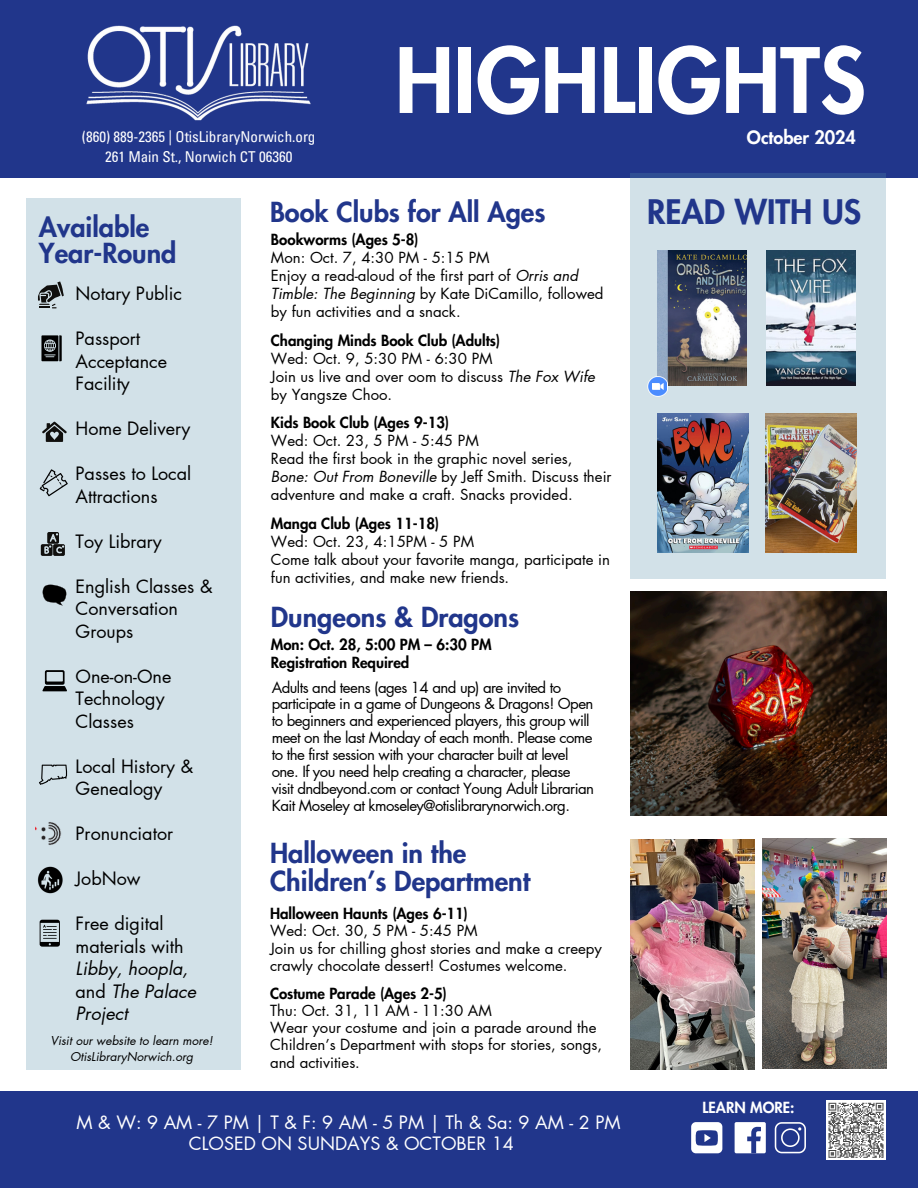
<style>
.page{position:relative;width:918px;height:1188px;background:#fff}
.page>*{position:absolute;margin:0;border:0;box-sizing:border-box;transform-origin:0 0}
.t1{font:800 87.45px "Futura LT Pro";color:#fff}
.t2{font:800 33px "Futura LT Pro";color:#21368b}
.t3{font:800 27px/28.2px "Futura LT Pro";color:#21368b}
.t4{font:18px/22.5px "Futura LT Pro";color:#000}
.t5{font:18px/21.3px "Futura LT Pro";color:#fff;text-align:center}
.t6{font:italic 18px/22.5px "Futura LT Pro";color:#000}
.t7{font:800 18px "Futura LT Pro";color:#fff}
.t8{font:15px/18px "Futura LT Pro";color:#000}
.t9{font:15px/16.8px "Futura LT Pro";letter-spacing:-.035em;color:#000}
.t10{font:800 15px "Futura LT Pro";color:#000}
.t11{font:condensed 15px "Univers LT Pro";color:#fff}
.t12{font:800 15px "Futura LT Pro";color:#fff}
.t13{font:italic 12px "Futura LT Pro";color:#000}
.s1{font-style:normal}
.s2{font-style:italic}
</style>
<div class="page">
<div style="left:0;top:1092px;width:918px;height:96px;background:#21368b"></div>
<div style="left:0;top:0;width:918px;height:177px;background:#21368b"></div>
<svg style="left:775px;top:1122px;width:31px;height:31px"></svg>
<div style="left:735px;top:1122px;width:31px;height:31px;background:#fff;border-radius:2px"></div>
<svg style="left:747px;top:1127px;width:14px;height:26px"></svg>
<div style="left:691px;top:1122px;width:31px;height:31px;background:#fff;border-radius:5px"></div>
<svg style="left:696px;top:1130px;width:22px;height:16px"></svg>
<div style="left:826px;top:1100px;width:60px;height:60px;background:#fff"></div>
<svg style="left:828px;top:1103px;width:56px;height:55px"></svg>
<div style="left:26px;top:198px;width:215px;height:872px;background:#d2e1e8"></div>
<img style="left:86px;top:25px;width:225px;height:96px">
<svg style="left:38px;top:281px;width:26px;height:27px"></svg>
<svg style="left:41px;top:335px;width:21px;height:26px"></svg>
<svg style="left:40px;top:469px;width:28px;height:27px"></svg>
<svg style="left:42px;top:422px;width:25px;height:20px"></svg>
<div style="left:47px;top:532px;width:12px;height:12px;background:#100f0d;border-radius:2px"></div>
<div style="left:41px;top:544px;width:12px;height:12px;background:#100f0d;border-radius:2px"></div>
<div style="left:53px;top:544px;width:11px;height:12px;background:#100f0d;border-radius:2px"></div>
<svg style="left:44px;top:533px;width:20px;height:21px"></svg>
<svg style="left:42px;top:584px;width:25px;height:21px"></svg>
<svg style="left:42px;top:670px;width:25px;height:21px"></svg>
<img style="left:36px;top:822px;width:26px;height:23px">
<img style="left:37px;top:866px;width:26px;height:28px">
<svg style="left:40px;top:920px;width:20px;height:27px"></svg>
<svg style="left:39px;top:765px;width:28px;height:20px"></svg>
<img style="left:630px;top:591px;width:256px;height:224px">
<img style="left:630px;top:840px;width:124px;height:229px">
<div style="left:630px;top:174px;width:256px;height:405px;background:#d2e1e8"></div>
<img style="left:767px;top:251px;width:89px;height:135px">
<img style="left:658px;top:251px;width:89px;height:135px">
<svg style="left:654px;top:376px;width:14px;height:21px"></svg>
<svg style="left:648px;top:377px;width:19px;height:19px"></svg>
<div style="left:652px;top:383px;width:12px;height:7px;background:#fff"></div>
<img style="left:658px;top:414px;width:91px;height:138px">
<img style="left:766px;top:414px;width:91px;height:138px">
<img style="left:763px;top:839px;width:124px;height:229px">
<p class="t11" style="left:82px;top:131px;width:235px">(860) 889-2365 | OtisLibraryNorwich.org</p>
<p class="t11" style="left:105px;top:151px;width:189px">261 Main St., Norwich CT 06360</p>
<p class="t1" style="left:395px;top:41px;width:472px">HIGHLIGHTS</p>
<p class="t7" style="left:747px;top:129px;width:111px">October 2024</p>
<p class="t3" style="left:39px;top:216px;width:139px;line-height:25.8px">Available<br>Year-Round</p>
<p class="t4" style="left:76px;top:283px;width:108px">Notary Public</p>
<p class="t4" style="left:76px;top:328px;width:93px">Passport<br>Acceptance<br>Facility</p>
<h3 class="t4" style="left:76px;top:418px;width:116px">Home Delivery</h3>
<p class="t4" style="left:76px;top:463px;width:117px">Passes to Local<br>Attractions</p>
<p class="t4" style="left:76px;top:531px;width:88px">Toy Library</p>
<h3 class="t4" style="left:76px;top:576px;width:138px">English Classes &amp;<br>Conversation<br>Groups</h3>
<h3 class="t4" style="left:76px;top:666px;width:97px">One-on-One<br>Technology<br>Classes</h3>
<h1 class="t4" style="left:76px;top:756px;width:119px">Local History &amp;<br>Genealogy</h1>
<h4 class="t4" style="left:76px;top:823px;width:99px">Pronunciator</h4>
<h5 class="t4" style="left:76px;top:868px;width:66px">JobNow</h5>
<p class="t6" style="left:76px;top:913px;width:122px"><span class="s1">Free digital materials with<br></span>Libby, hoopla, <span class="s1">and</span> The Palace<br>Project</p>
<p class="t13" style="left:51px;top:1035px;width:164px">Visit our website to learn more!</p>
<p class="t13" style="left:70px;top:1051px;width:125px">OtisLibraryNorwich.org</p>
<p class="t3" style="left:270px;top:200px;width:277px">Book Clubs for All Ages</p>
<p class="t10" style="left:271px;top:233px;width:149px">Bookworms (Ages 5-8)</p>
<p class="t8" style="left:271px;top:250px;width:220px">Mon: Oct. 7, 4:30 PM - 5:15 PM</p>
<p class="t8" style="left:271px;top:268px;width:334px">Enjoy a read-aloud of the first part of <span class="s2">Orris and<br>Timble: The Beginning</span> by Kate DiCamillo, followed by fun activities and a snack.</p>
<p class="t10" style="left:271px;top:334px;width:231px">Changing Minds Book Club (Adults)</p>
<p class="t8" style="left:271px;top:350px;width:223px">Wed: Oct. 9, 5:30 PM - 6:30 PM</p>
<p class="t8" style="left:271px;top:368px;width:326px">Join us live and over oom to discuss <span class="s2">The Fox Wife </span>by Yangsze Choo.</p>
<p class="t10" style="left:271px;top:416px;width:180px">Kids Book Club (Ages 9-13)</p>
<p class="t8" style="left:271px;top:433px;width:209px">Wed: Oct. 23, 5 PM - 5:45 PM</p>
<p class="t8" style="left:271px;top:451px;width:342px">Read the first book in the graphic novel series,<br><span class="s2">Bone: Out From Boneville</span> by Jeff Smith. Discuss their adventure and make a craft. Snacks provided.</p>
<p class="t10" style="left:271px;top:517px;width:170px">Manga Club (Ages 11-18)</p>
<p class="t8" style="left:271px;top:533px;width:205px">Wed: Oct. 23, 4:15PM - 5 PM</p>
<p class="t8" style="left:271px;top:551px;width:341px">Come talk about your favorite manga, participate in fun activities, and make new friends.</p>
<p class="t3" style="left:271px;top:604px;width:250px">Dungeons &amp; Dragons</p>
<h5 class="t10" style="left:271px;top:637px;width:222px">Mon: Oct. 28, 5:00 PM – 6:30 PM</h5>
<p class="t10" style="left:271px;top:655px;width:140px">Registration Required</p>
<h5 class="t9" style="left:272px;top:679px;width:324px">Adults and teens (ages 14 and up) are invited to participate in a game of Dungeons &amp; Dragons! Open to beginners and experienced players, this group will meet on the last Monday of each month. Please come to the first session with your character built at level one. If you need help creating a character, please visit dndbeyond.com or contact Young Adult Librarian Kait Moseley at kmoseley@otislibrarynorwich.org.</h5>
<p class="t3" style="left:270px;top:840px;width:262px">Halloween in the<br>Children’s Department</p>
<h3 class="t10" style="left:270px;top:907px;width:199px">Halloween Haunts (Ages 6-11)</h3>
<p class="t8" style="left:270px;top:922px;width:209px">Wed: Oct. 30, 5 PM - 5:45 PM</p>
<p class="t8" style="left:270px;top:940px;width:334px;line-height:17.2px">Join us for chilling ghost stories and make a creepy crawly chocolate dessert! Costumes welcome.</p>
<h5 class="t10" style="left:270px;top:986px;width:178px">Costume Parade (Ages 2-5)</h5>
<h5 class="t8" style="left:270px;top:1002px;width:223px">Thu: Oct. 31, 11 AM - 11:30 AM</h5>
<p class="t8" style="left:270px;top:1020px;width:333px;line-height:17.2px">Wear your costume and join a parade around the<br>Children’s Department with stops for stories, songs, and activities.</p>
<p class="t5" style="left:77px;top:1113px;width:545px">M&amp;W:9AM-7PM|T&amp;F:9AM-5PM|Th&amp;Sa:9AM-2PM<br>CLOSED ON SUNDAYS &amp; OCTOBER 14</p>
<p class="t2" style="left:647px;top:197px;width:216px">READ WITH US</p>
<p class="t12" style="left:703px;top:1100px;width:93px">LEARN MORE:</p>
</div>
